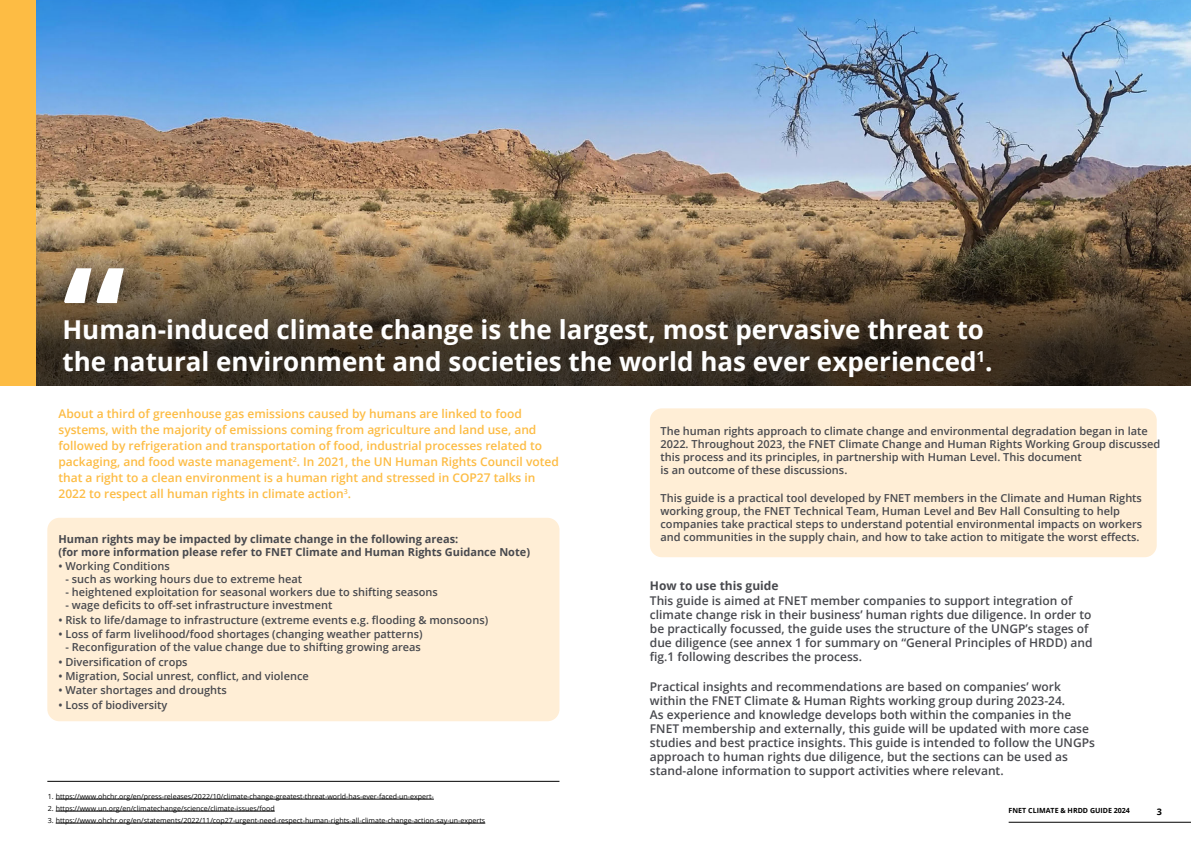
<style>
.page{position:relative;width:1191px;height:842px;background:#fff}
.page>*{position:absolute;margin:0;border:0;box-sizing:border-box;transform-origin:0 0}
.t1{font:700 142.1px "Open Sans";color:#fff}
.t2{font:700 26px/32px "Open Sans";color:#fff}
.t3{font:600 12px/14px "Open Sans";color:#48494e}
.t4{font:600 12px/16px "Open Sans";color:#fdbc44}
.t5{font:700 12px "Open Sans";color:#48494e}
.t6{font:600 11px/13px "Open Sans";color:#48494e}
.t7{font:700 11px/13px "Open Sans";color:#48494e}
.t8{font:700 9px "Open Sans";color:#000}
.t9{font:7.1px "Open Sans";color:#000}
.t10{font:700 7.1px "Open Sans";color:#000}
</style>
<div class="page">
<div style="left:47px;top:518px;width:512px;height:203px;background:#ffeed6;border-radius:12px"></div>
<div style="left:650px;top:408px;width:506px;height:149px;background:#ffeed6;border-radius:12px"></div>
<div style="left:0;top:0;width:588px;height:385px;background:#fdbc44"></div>
<img style="left:36px;top:0;width:1155px;height:115px">
<hr style="left:47px;top:781px;width:512px;height:1px;background:#000">
<hr style="left:56px;top:799px;width:378px;height:1px;background:#000">
<hr style="left:56px;top:811px;width:219px;height:1px;background:#000">
<hr style="left:56px;top:823px;width:429px;height:1px;background:#000">
<img style="left:36px;top:115px;width:1155px;height:270px">
<hr style="left:1008px;top:822px;width:183px;height:1px;background:#000">
<h1 class="t1" style="left:62px;top:218px;width:65px">“</h1>
<h2 class="t2" style="left:62px;top:313px;width:931px">Human-induced climate change is the largest, most pervasive threat to the natural environment and societies the world has ever experienced<sup>1</sup>.</h2>
<p class="t4" style="left:58px;top:405px;width:502px">About a third of greenhouse gas emissions caused by humans are linked to food systems, with the majority of emissions coming from agriculture and land use, and followed by refrigeration and transportation of food, industrial processes related to packaging, and food waste management<sup>2</sup>. In 2021, the UN Human Rights Council voted that a right to a clean environment is a human right and stressed in COP27 talks in 2022 to respect all human rights in climate action<sup>3</sup>.</p>
<p class="t7" style="left:58px;top:532px;width:473px">Human rights may be impacted by climate change in the following areas:<br>(for more information please refer to FNET Climate and Human Rights Guidance Note)</p>
<p class="t6" style="left:58px;top:559px;width:113px">• Working Conditions</p>
<p class="t6" style="left:65px;top:572px;width:238px">- such as working hours due to extreme heat</p>
<p class="t6" style="left:65px;top:585px;width:374px">- heightened exploitation for seasonal workers due to shifting seasons</p>
<p class="t6" style="left:65px;top:598px;width:268px">- wage deficits to off-set infrastructure investment</p>
<p class="t6" style="left:58px;top:613px;width:431px">• Risk to life/damage to infrastructure (extreme events e.g. flooding &amp; monsoons)</p>
<p class="t6" style="left:58px;top:627px;width:365px">• Loss of farm livelihood/food shortages (changing weather patterns)</p>
<p class="t6" style="left:65px;top:640px;width:357px">- Reconfiguration of the value change due to shifting growing areas</p>
<p class="t6" style="left:58px;top:655px;width:131px">• Diversification of crops</p>
<p class="t6" style="left:58px;top:669px;width:252px">• Migration, Social unrest, conflict, and violence</p>
<p class="t6" style="left:58px;top:684px;width:170px">• Water shortages and droughts</p>
<p class="t6" style="left:58px;top:698px;width:110px">• Loss of biodiversity</p>
<p class="t9" style="left:48px;top:791px;width:387px">1. https://www.ohchr.org/en/press-releases/2022/10/climate-change-greatest-threat-world-has-ever-faced-un-expert-</p>
<p class="t9" style="left:48px;top:803px;width:228px">2. https://www.un.org/en/climatechange/science/climate-issues/food</p>
<p class="t9" style="left:48px;top:815px;width:439px">3. https://www.ohchr.org/en/statements/2022/11/cop27-urgent-need-respect-human-rights-all-climate-change-action-say-un-experts</p>
<p class="t6" style="left:660px;top:424px;width:501px">The human rights approach to climate change and environmental degradation began in late 2022. Throughout 2023, the FNET Climate Change and Human Rights Working Group discussed this process and its principles, in partnership with Human Level. This document<br>is an outcome of these discussions.</p>
<p class="t6" style="left:660px;top:492px;width:483px">This guide is a practical tool developed by FNET members in the Climate and Human Rights working group, the FNET Technical Team, Human Level and Bev Hall Consulting to help companies take practical steps to understand potential environmental impacts on workers and communities in the supply chain, and how to take action to mitigate the worst effects.</p>
<p class="t5" style="left:650px;top:577px;width:130px">How to use this guide</p>
<p class="t3" style="left:650px;top:594px;width:444px">This guide is aimed at FNET member companies to support integration of climate change risk in their business’ human rights due diligence. In order to be practically focussed, the guide uses the structure of the UNGP’s stages of due diligence (see annex 1 for summary on “General Principles of HRDD) and fig.1 following describes the process.</p>
<p class="t3" style="left:650px;top:679px;width:446px">Practical insights and recommendations are based on companies’ work within the FNET Climate &amp; Human Rights working group during 2023-24.<br>As experience and knowledge develops both within the companies in the FNET membership and externally, this guide will be updated with more case studies and best practice insights. This guide is intended to follow the UNGPs approach to human rights due diligence, but the sections can be used as stand-alone information to support activities where relevant.</p>
<p class="t10" style="left:1008px;top:806px;width:123px">FNET CLIMATE &amp; HRDD GUIDE 2024</p>
<p class="t8" style="left:1156px;top:805px;width:7px">3</p>
</div>
